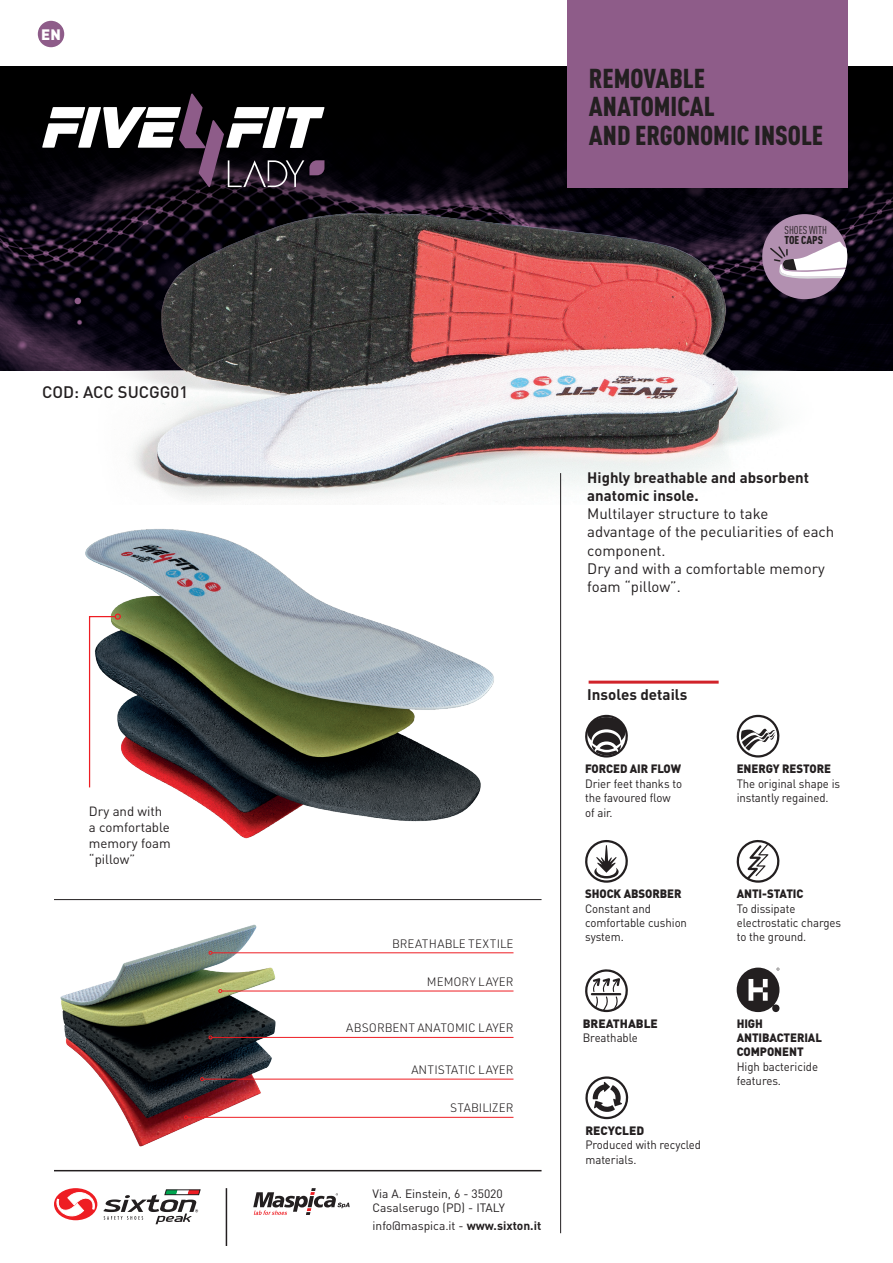
<style>
.page{position:relative;width:893px;height:1263px;background:#fff}
.page>*{position:absolute;margin:0;border:0;box-sizing:border-box;transform-origin:0 0}
.t1{font:900 27px/28.5px "DIN Cond";color:#231f20}
.t2{font:500 16.5px "DIN Pro";color:#231f20}
.t3{font:700 15.15px "DIN Pro";color:#231f20}
.t4{font:15px/18px "DIN Pro";color:#231f20}
.t5{font:700 15px/18px "DIN Pro";color:#231f20}
.t6{font:900 15px "DIN Pro";color:#fff}
.t7{font:13.2px/15.9px "DIN Pro";color:#231f20}
.t8{font:12px/14.4px "DIN Pro";letter-spacing:-.005em;color:#231f20;scale:.95 1}
.t9{font:900 12px/14.4px "DIN Pro";letter-spacing:-.005em;color:#231f20;scale:.95 1}
.t10{font:12px/14.4px "DIN";color:#231f20}
.t11{font:300 12px "URWDIN";color:#231f20}
.t12{font:900 12px "DIN Pro";letter-spacing:-.005em;color:#231f20}
.t13{font:300 12px "URWDIN";letter-spacing:.02em;color:#231f20}
.t14{font:11.25px "DIN Cond Regular Alternate";color:#231f20}
.t15{font:900 11.25px "DIN Cond";color:#231f20}
.s1{font-weight:700}
</style>
<div class="page">
<svg style="left:253px;top:1188px;width:97px;height:27px"></svg>
<hr style="left:54px;top:1170px;width:488px;height:1px;background:#231f20">
<hr style="left:54px;top:899px;width:488px;height:1px;background:#231f20">
<hr style="left:226px;top:1188px;width:1px;height:58px;background:#231f20">
<img style="left:85px;top:529px;width:409px;height:310px">
<img style="left:60px;top:924px;width:237px;height:223px">
<img style="left:0;top:299px;width:893px;height:71px">
<div style="left:0;top:66px;width:893px;height:233px;background:#000001"></div>
<div style="left:567px;top:0;width:280px;height:187px;background:#8e5c89"></div>
<img style="left:51px;top:186px;width:806px;height:319px">
<svg style="left:88px;top:615px;width:29px;height:174px"></svg>
<div style="left:115px;top:613px;width:6px;height:7px;border:1px solid #ee1d23;border-radius:50%"></div>
<hr style="left:212px;top:1037px;width:301px;height:1px;background:#ee1d23">
<svg style="left:209px;top:1035px;width:3px;height:4px"></svg>
<hr style="left:212px;top:952px;width:301px;height:1px;background:#ee1d23">
<svg style="left:209px;top:951px;width:3px;height:4px"></svg>
<hr style="left:204px;top:1079px;width:309px;height:1px;background:#ee1d23">
<svg style="left:200px;top:1077px;width:4px;height:4px"></svg>
<hr style="left:187px;top:1117px;width:326px;height:1px;background:#ee1d23">
<svg style="left:184px;top:1115px;width:4px;height:4px"></svg>
<hr style="left:222px;top:991px;width:291px;height:1px;background:#ee1d23">
<svg style="left:218px;top:989px;width:4px;height:4px"></svg>
<svg style="left:54px;top:1188px;width:146px;height:36px"></svg>
<svg style="left:42px;top:94px;width:283px;height:93px"></svg>
<div style="left:762px;top:214px;width:85px;height:85px;background:#b290b0;border-radius:50%"></div>
<svg style="left:770px;top:241px;width:77px;height:38px"></svg>
<hr style="left:560px;top:473px;width:1px;height:760px;background:#231f20">
<div style="left:38px;top:21px;width:26px;height:26px;background:#8e5c89;border-radius:50%"></div>
<hr style="left:589px;top:681px;width:130px;height:3px;background:#d1232a">
<svg style="left:585px;top:840px;width:43px;height:43px"></svg>
<svg style="left:585px;top:715px;width:43px;height:42px"></svg>
<svg style="left:585px;top:969px;width:43px;height:43px"></svg>
<svg style="left:585px;top:1076px;width:44px;height:43px"></svg>
<svg style="left:736px;top:840px;width:44px;height:43px"></svg>
<svg style="left:736px;top:715px;width:44px;height:42px"></svg>
<svg style="left:737px;top:967px;width:42px;height:45px"></svg>
<p class="t6" style="left:41px;top:24px;width:21px">EN</p>
<h2 class="t2" style="left:42px;top:381px;width:148px">COD: ACC SUCGG01</h2>
<p class="t7" style="left:89px;top:803px;width:83px">Dry and with a comfortable memory foam “pillow”</p>
<h1 class="t1" style="left:589px;top:63px;width:236px">REMOVABLE<br>ANATOMICAL<br>AND ERGONOMIC INSOLE</h1>
<p class="t14" style="left:784px;top:224px;width:44px">SHOES WITH</p>
<p class="t15" style="left:784px;top:233px;width:40px">TOE CAPS</p>
<p class="t13" style="left:392px;top:936px;width:123px">BREATHABLE TEXTILE</p>
<p class="t11" style="left:427px;top:974px;width:88px">MEMORY LAYER</p>
<p class="t11" style="left:346px;top:1020px;width:169px">ABSORBENT ANATOMIC LAYER</p>
<p class="t11" style="left:411px;top:1062px;width:104px">ANTISTATIC LAYER</p>
<p class="t11" style="left:450px;top:1100px;width:65px">STABILIZER</p>
<p class="t10" style="left:373px;top:1186px;width:134px">Via A. Einstein, 6 - 35020<br>Casalserugo (PD) - ITALY</p>
<p class="t10" style="left:373px;top:1218px;width:170px">info@maspica.it - <span class="s1">www.sixton.it</span></p>
<p class="t5" style="left:587px;top:468px;width:223px">Highly breathable and absorbent anatomic insole.</p>
<p class="t4" style="left:587px;top:504px;width:249px">Multilayer structure to take advantage of the peculiarities of each component.<br>Dry and with a comfortable memory foam “pillow”.</p>
<p class="t3" style="left:587px;top:684px;width:102px">Insoles details</p>
<p class="t9" style="left:585px;top:761px;width:102px">FORCED AIR FLOW</p>
<p class="t8" style="left:585px;top:776px;width:104px">Drier feet thanks to the favoured flow of air.</p>
<p class="t9" style="left:585px;top:886px;width:103px">SHOCK ABSORBER</p>
<p class="t8" style="left:585px;top:901px;width:109px">Constant and comfortable cushion system.</p>
<p class="t12" style="left:583px;top:1015px;width:77px">BREATHABLE</p>
<p class="t8" style="left:583px;top:1030px;width:59px">Breathable</p>
<p class="t12" style="left:585px;top:1122px;width:60px">RECYCLED</p>
<p class="t8" style="left:585px;top:1137px;width:123px">Produced with recycled materials.</p>
<p class="t9" style="left:737px;top:761px;width:101px">ENERGY RESTORE</p>
<p class="t8" style="left:737px;top:775px;width:110px">The original shape is instantly regained.</p>
<p class="t9" style="left:737px;top:886px;width:72px">ANTI-STATIC</p>
<p class="t8" style="left:737px;top:901px;width:111px">To dissipate electrostatic charges to the ground.</p>
<p class="t9" style="left:737px;top:1015px;width:91px">HIGH<br>ANTIBACTERIAL<br>COMPONENT</p>
<p class="t8" style="left:737px;top:1059px;width:87px">High bactericide features.</p>
</div>
